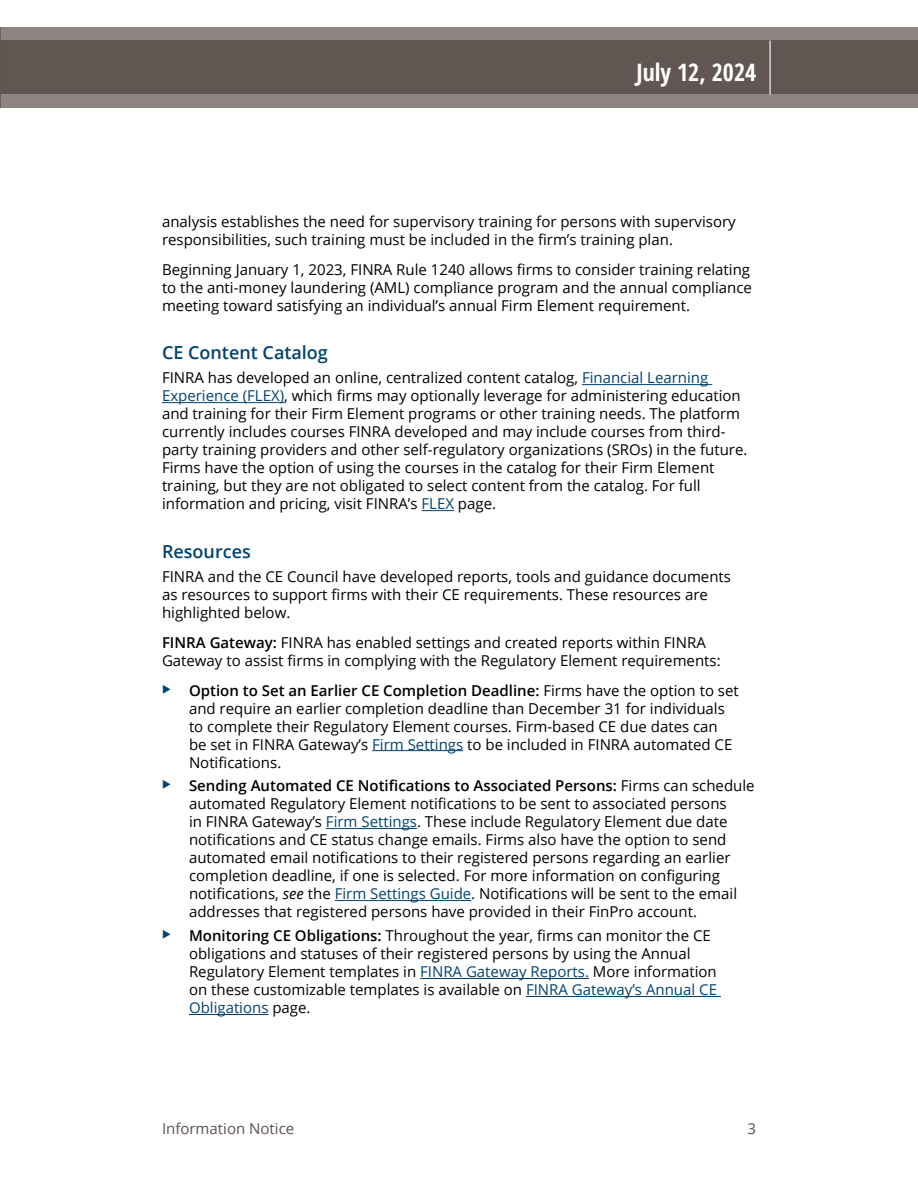
<style>
.page{position:relative;width:918px;height:1188px;background:#fff}
.page>*{position:absolute;margin:0;border:0;box-sizing:border-box;transform-origin:0 0}
.t1{font:700 condensed 24px "Open Sans";color:#fff}
.t2{font:600 18px "Open Sans";color:#004270}
.t3{font:15px/18px "Open Sans";color:#000}
.t4{font:15px "Open Sans";color:#5e514e}
.s1{color:#004270}
.s2{font-weight:600}
.s3{font-style:italic}
</style>
<div class="page">
<hr style="left:582px;top:384px;width:130px;height:1px;background:#004270">
<hr style="left:162px;top:402px;width:122px;height:1px;background:#004270">
<hr style="left:422px;top:510px;width:32px;height:1px;background:#004270">
<hr style="left:372px;top:750px;width:91px;height:1px;background:#004270">
<hr style="left:326px;top:828px;width:91px;height:1px;background:#004270">
<hr style="left:335px;top:900px;width:136px;height:1px;background:#004270">
<hr style="left:420px;top:978px;width:169px;height:1px;background:#004270">
<hr style="left:526px;top:996px;width:195px;height:1px;background:#004270">
<hr style="left:189px;top:1014px;width:80px;height:1px;background:#004270">
<svg style="left:1px;top:27px;width:917px;height:81px;background:#706563"></svg>
<hr style="left:0;top:27px;width:1px;height:81px;background:#5e514e">
<hr style="left:770px;top:40px;width:1px;height:54px;background:#fff">
<h1 class="t1" style="left:636px;top:55px;width:121px">July 12, 2024</h1>
<p class="t3" style="left:162px;top:213px;width:575px">analysis establishes the need for supervisory training for persons with supervisory responsibilities, such training must be included in the firm’s training plan.</p>
<p class="t3" style="left:162px;top:261px;width:592px">Beginning January 1, 2023, FINRA Rule 1240 allows firms to consider training relating to the anti-money laundering (AML) compliance program and the annual compliance meeting toward satisfying an individual’s annual Firm Element requirement.</p>
<p class="t2" style="left:162px;top:341px;width:167px">CE Content Catalog</p>
<p class="t3" style="left:162px;top:369px;width:587px">FINRA has developed an online, centralized content catalog, <span class="s1">Financial Learning Experience (FLEX)</span>, which firms may optionally leverage for administering education and training for their Firm Element programs or other training needs. The platform currently includes courses FINRA developed and may include courses from third&shy;party training providers and other self-regulatory organizations (SROs) in the future.<br>Firms have the option of using the courses in the catalog for their Firm Element training, but they are not obligated to select content from the catalog. For full information and pricing, visit FINRA’s <span class="s1">FLEX</span> page.</p>
<p class="t2" style="left:162px;top:539px;width:90px">Resources</p>
<p class="t3" style="left:162px;top:567px;width:571px">FINRA and the CE Council have developed reports, tools and guidance documents as resources to support firms with their CE requirements. These resources are highlighted below.</p>
<p class="t3" style="left:162px;top:633px;width:560px"><span class="s2">FINRA Gateway:</span> FINRA has enabled settings and created reports within FINRA<br>Gateway to assist firms in complying with the Regulatory Element requirements:</p>
<p class="t3" style="left:189px;top:681px;width:551px"><span class="s2">Option to Set an Earlier CE Completion Deadline:</span> Firms have the option to set and require an earlier completion deadline than December 31 for individuals to complete their Regulatory Element courses. Firm-based CE due dates can be set in FINRA Gateway’s <span class="s1">Firm Settings</span> to be included in FINRA automated CE Notifications.</p>
<p class="t3" style="left:189px;top:777px;width:567px"><span class="s2">Sending Automated CE Notifications to Associated Persons:</span> Firms can schedule automated Regulatory Element notifications to be sent to associated persons<br>in FINRA Gateway’s <span class="s1">Firm Settings</span>. These include Regulatory Element due date notifications and CE status change emails. Firms also have the option to send automated email notifications to their registered persons regarding an earlier completion deadline, if one is selected. For more information on configuring notifications, <span class="s3">see</span> the <span class="s1">Firm Settings Guide</span>. Notifications will be sent to the email addresses that registered persons have provided in their FinPro account.</p>
<p class="t3" style="left:189px;top:927px;width:530px"><span class="s2">Monitoring CE Obligations:</span> Throughout the year, firms can monitor the CE obligations and statuses of their registered persons by using the Annual Regulatory Element templates in <span class="s1">FINRA Gateway Reports.</span> More information on these customizable templates is available on <span class="s1">FINRA Gateway’s Annual CE Obligations</span> page.</p>
<p class="t4" style="left:162px;top:1119px;width:134px">Information Notice</p>
<p class="t4" style="left:747px;top:1119px;width:10px">3</p>
</div>
